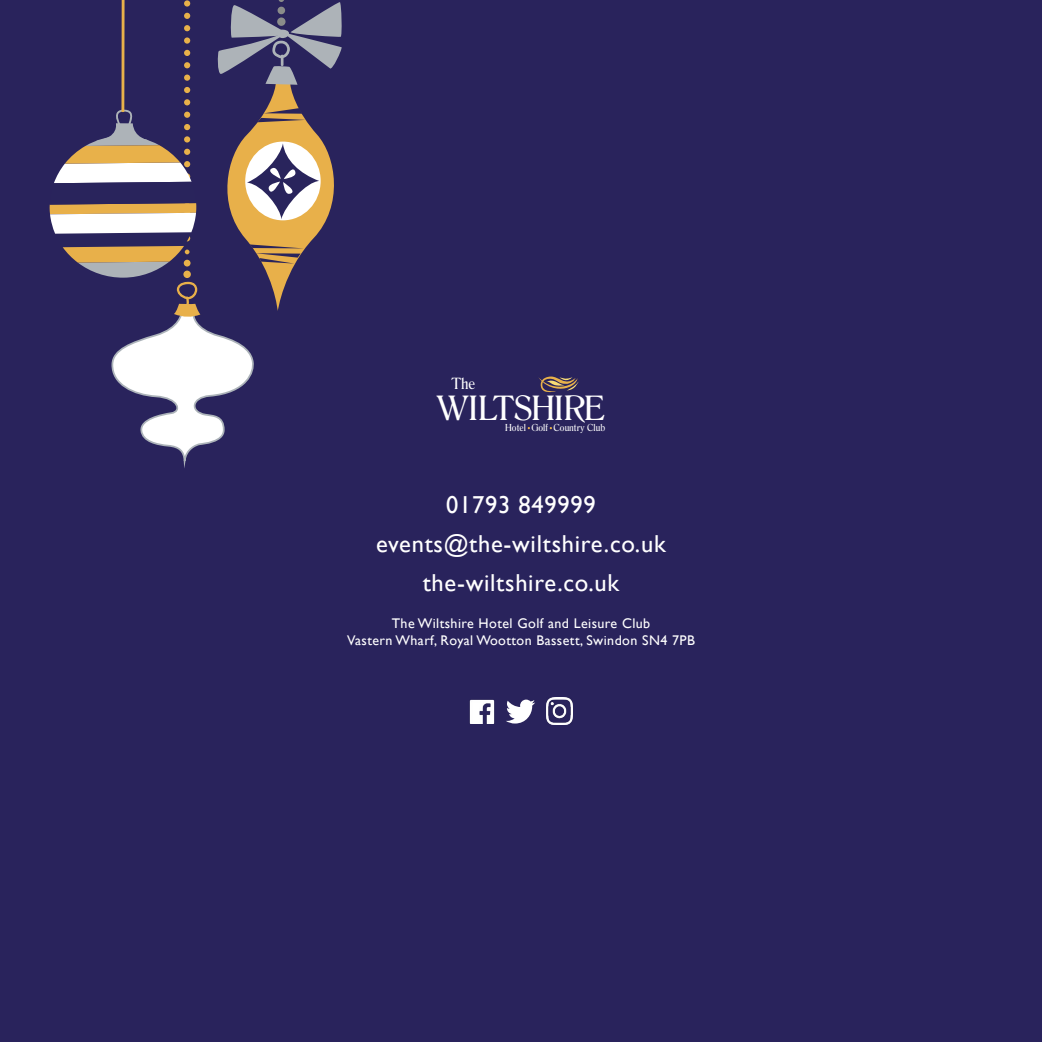
<style>
.page{position:relative;width:1042px;height:1042px;background:#29235c}
.page>*{position:absolute;margin:0;border:0;box-sizing:border-box;transform-origin:0 0}
.t1{font:33.95px "Romana BT";letter-spacing:-.025em;color:#fff}
.t2{font:24.5px/39px "Gill Sans";letter-spacing:.03em;color:#fff;text-align:center}
.t3{font:15.75px "Romana BT";color:#fff}
.t4{font:14px/16.8px "Gill Sans";letter-spacing:.03em;color:#fff;text-align:center}
.t5{font:9.8px "Romana BT";color:#fff}
</style>
<div class="page">
<svg style="left:50px;top:0;width:292px;height:468px"></svg>
<svg style="left:538px;top:376px;width:40px;height:17px"></svg>
<svg style="left:506px;top:699px;width:29px;height:24px"></svg>
<img style="left:470px;top:699px;width:25px;height:24px">
<img style="left:546px;top:698px;width:26px;height:26px">
<p class="t3" style="left:451px;top:373px;width:26px">The</p>
<h1 class="t1" style="left:437px;top:387px;width:170px">WILTSHIRE</h1>
<p class="t5" style="left:505px;top:421px;width:102px">Hotel Golf Country Club</p>
<h2 class="t2" style="left:376px;top:485px;width:291px">01793 849999 events@the-wiltshire.co.uk the-wiltshire.co.uk</h2>
<p class="t4" style="left:347px;top:615px;width:349px">The Wiltshire Hotel Golf and Leisure Club<br>Vastern Wharf, Royal Wootton Bassett, Swindon SN4 7PB</p>
</div>
